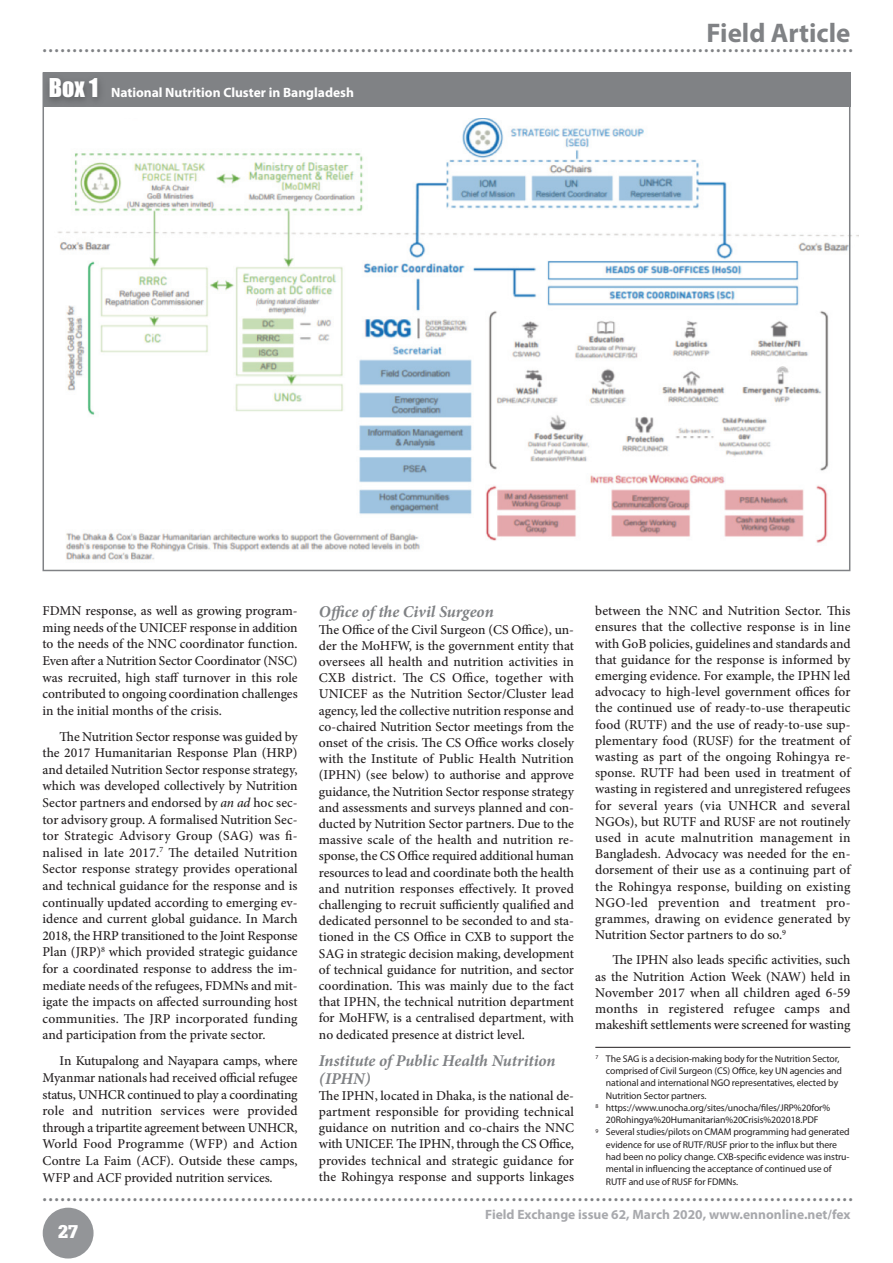
<style>
.page{position:relative;width:893px;height:1263px;background:#fff}
.page>*{position:absolute;margin:0;border:0;box-sizing:border-box;transform-origin:0 0}
.t1{font:700 27px "Myriad Pro";color:#808285}
.t2{font:900 18px "Glypha 75";color:#fff}
.t3{font:700 16.5px "Myriad Pro";color:#808285}
.t4{font:italic 700 16.5px/18px "Minion Pro";color:#808285}
.t5{font:500 13.5px/16.2px "Minion Pro";color:#231f20;text-align:justify}
.t6{font:700 13.5px "Myriad Pro";color:#a8a9ad}
.t7{font:700 13.5px "Myriad Pro";color:#fff}
.t8{font:9.75px "Myriad Pro";letter-spacing:-.01em;color:#231f20}
.s1{font-family:"Impact";font-weight:400;font-size:24px}
.s2{font-style:italic}
</style>
<div class="page">
<div style="left:43px;top:1208px;width:51px;height:50px;background:#939598;border-radius:50%"></div>
<img style="left:55px;top:118px;width:804px;height:454px">
<div style="left:43px;top:72px;width:807px;height:34px;background:#808285"></div>
<img style="left:42px;top:72px;width:85px;height:53px">
<hr style="left:595px;top:1047px;width:255px;height:1px;background:#231f20">
<h1 class="t1" style="left:707px;top:22px;width:145px">Field Article</h1>
<p class="t3" style="left:43px;top:41px;width:812px">.......................................................................................................................................</p>
<p class="t7" style="left:49px;top:87px;width:307px"><span class="s1">Box 1</span> National Nutrition Cluster in Bangladesh</p>
<p class="t5" style="left:43px;top:604px;width:257px;line-height:16.6px">FDMN response, as well as growing program&shy;ming needs of the UNICEF response in addition to the needs of the NNC coordinator function.<br>Even after a Nutrition Sector Coordinator (NSC) was recruited, high staff turnover in this role contributed to ongoing coordination challenges in the initial months of the crisis.</p>
<p class="t5" style="left:43px;top:729px;width:257px;line-height:16.6px;text-indent:17px">The Nutrition Sector response was guided by the 2017 Humanitarian Response Plan (HRP) and detailed Nutrition Sector response strategy, which was developed collectively by Nutrition Sector partners and endorsed by <span class="s2">an ad</span> hoc sec&shy;tor advisory group. A formalised Nutrition Sec&shy;tor Strategic Advisory Group (SAG) was fi&shy;nalised in late 2017.<sup>7</sup> The detailed Nutrition Sector response strategy provides operational and technical guidance for the response and is continually updated according to emerging ev&shy;idence and current global guidance. In March 2018, the HRP transitioned to the Joint Response Plan (JRP)<sup>8</sup> which provided strategic guidance for a coordinated response to address the im&shy;mediate needs of the refugees, FDMNs and mit&shy;igate the impacts on affected surrounding host communities. The JRP incorporated funding and participation from the private sector.</p>
<p class="t5" style="left:43px;top:1054px;width:257px;line-height:16.6px;text-indent:17px">In Kutupalong and Nayapara camps, where Myanmar nationals had received official refugee status, UNHCR continued to play a coordinating role and nutrition services were provided through a tripartite agreement between UNHCR, World Food Programme (WFP) and Action Contre La Faim (ACF). Outside these camps, WFP and ACF provided nutrition services.</p>
<p class="t4" style="left:319px;top:603px;width:176px">Office of the Civil Surgeon</p>
<p class="t5" style="left:319px;top:622px;width:257px">The Office of the Civil Surgeon (CS Office), un&shy;der the MoHFW, is the government entity that oversees all health and nutrition activities in CXB district. The CS Office, together with UNICEF as the Nutrition Sector/Cluster lead agency, led the collective nutrition response and co-chaired Nutrition Sector meetings from the onset of the crisis. The CS Office works closely with the Institute of Public Health Nutrition (IPHN) (see below) to authorise and approve guidance, the Nutrition Sector response strategy and assessments and surveys planned and con&shy;ducted by Nutrition Sector partners. Due to the massive scale of the health and nutrition re&shy;sponse, the CS Office required additional human resources to lead and coordinate both the health and nutrition responses effectively. It proved challenging to recruit sufficiently qualified and dedicated personnel to be seconded to and sta&shy;tioned in the CS Office in CXB to support the SAG in strategic decision making, development of technical guidance for nutrition, and sector coordination. This was mainly due to the fact that IPHN, the technical nutrition department for MoHFW, is a centralised department, with no dedicated presence at district level.</p>
<p class="t4" style="left:319px;top:1051px;width:238px">Institute of Public Health Nutrition (IPHN)</p>
<p class="t5" style="left:319px;top:1089px;width:257px">The IPHN, located in Dhaka, is the national de&shy;partment responsible for providing technical guidance on nutrition and co-chairs the NNC with UNICEF. The IPHN, through the CS Office, provides technical and strategic guidance for the Rohingya response and supports linkages</p>
<p class="t5" style="left:595px;top:604px;width:257px">between the NNC and Nutrition Sector. This ensures that the collective response is in line with GoB policies, guidelines and standards and that guidance for the response is informed by emerging evidence. For example, the IPHN led advocacy to high-level government offices for the continued use of ready-to-use therapeutic food (RUTF) and the use of ready-to-use sup&shy;plementary food (RUSF) for the treatment of wasting as part of the ongoing Rohingya re&shy;sponse. RUTF had been used in treatment of wasting in registered and unregistered refugees for several years (via UNHCR and several NGOs), but RUTF and RUSF are not routinely used in acute malnutrition management in Bangladesh. Advocacy was needed for the en&shy;dorsement of their use as a continuing part of the Rohingya response, building on existing NGO-led prevention and treatment pro&shy;grammes, drawing on evidence generated by Nutrition Sector partners to do so.<sup>9</sup></p>
<p class="t5" style="left:595px;top:953px;width:257px;text-indent:17px">The IPHN also leads specific activities, such as the Nutrition Action Week (NAW) held in November 2017 when all children aged 6-59 months in registered refugee camps and makeshift settlements were screened for wasting</p>
<p class="t8" style="left:595px;top:1055px;width:246px"><sup>7</sup> The SAG is a decision-making body for the Nutrition Sector,</p>
<p class="t8" style="left:606px;top:1067px;width:238px">comprised of Civil Surgeon (CS) Office, key UN agencies and</p>
<p class="t8" style="left:606px;top:1079px;width:234px">national and international NGO representatives, elected by</p>
<p class="t8" style="left:606px;top:1092px;width:102px">Nutrition Sector partners.</p>
<p class="t8" style="left:595px;top:1104px;width:236px"><sup>8</sup> https://www.unocha.org/sites/unocha/files/JRP%20for%</p>
<p class="t8" style="left:606px;top:1116px;width:214px">20Rohingya%20Humanitarian%20Crisis%202018.PDF</p>
<p class="t8" style="left:595px;top:1128px;width:256px"><sup>9</sup> Several studies/pilots on CMAM programming had generated</p>
<p class="t8" style="left:606px;top:1141px;width:233px">evidence for use of RUTF/RUSF prior to the influx but there</p>
<p class="t8" style="left:606px;top:1153px;width:245px">had been no policy change. CXB-specific evidence was instru-</p>
<p class="t8" style="left:606px;top:1165px;width:227px">mental in influencing the acceptance of continued use of</p>
<p class="t8" style="left:606px;top:1178px;width:134px">RUTF and use of RUSF for FDMNs.</p>
<p class="t3" style="left:43px;top:1189px;width:812px">.......................................................................................................................................</p>
<p class="t6" style="left:485px;top:1209px;width:367px">Field Exchange issue 62, March 2020, www.ennonline.net/fex</p>
<h2 class="t2" style="left:58px;top:1221px;width:22px">27</h2>
</div>
